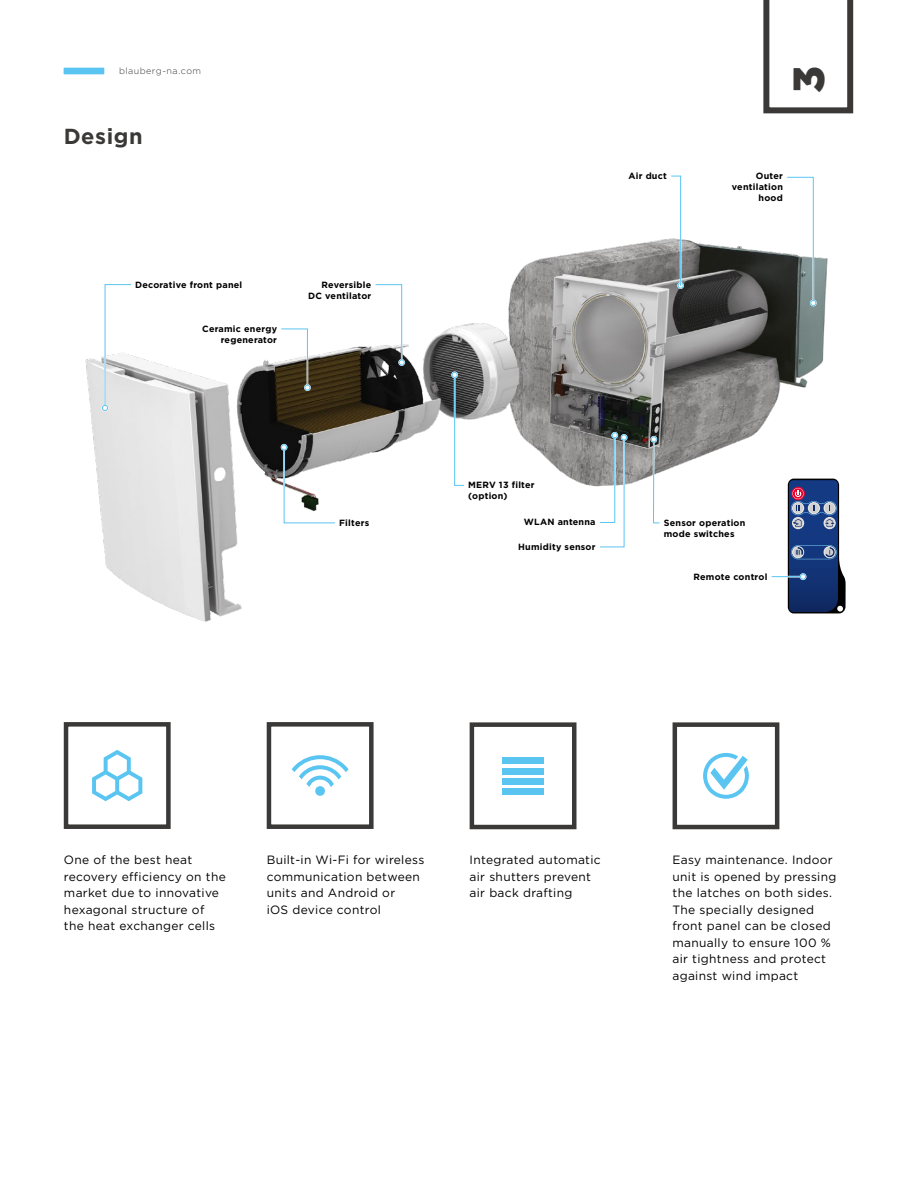
<style>
.page{position:relative;width:918px;height:1188px;background:#fff}
.page>*{position:absolute;margin:0;border:0;box-sizing:border-box;transform-origin:0 0}
.t1{font:700 54px "Gilroy";color:#5bc5f2;scale:1.24 1}
.t2{font:900 43.5px "Gotham Pro";color:#3a3938}
.t3{font:700 21.75px "Gotham Pro";letter-spacing:.025em;color:#3a3938}
.t4{font:12px/16.5px "Gotham Pro";letter-spacing:.025em;color:#000}
.t5{font:700 9px/10.8px "Gotham Pro";letter-spacing:.025em;color:#000;text-align:right}
.t6{font:300 9px "Gotham Pro";letter-spacing:.05em;color:#3a3938}
</style>
<div class="page">
<svg style="left:763px;top:0;width:90px;height:113px"></svg>
<div style="left:64px;top:68px;width:40px;height:6px;background:#5bc5f2"></div>
<img style="left:85px;top:239px;width:744px;height:383px">
<hr style="left:772px;top:576px;width:31px;height:2px;background:#fff">
<hr style="left:772px;top:576px;width:31px;height:1px;background:#5bc5f2">
<svg style="left:788px;top:479px;width:58px;height:134px;background:#3e5485"></svg>
<svg style="left:102px;top:283px;width:31px;height:128px"></svg>
<div style="left:304px;top:384px;width:7px;height:7px;border:2px solid #fff;border-radius:50%"></div>
<svg style="left:280px;top:327px;width:30px;height:64px"></svg>
<svg style="left:281px;top:444px;width:56px;height:81px"></svg>
<div style="left:451px;top:371px;width:7px;height:7px;border:2px solid #fff;border-radius:50%"></div>
<svg style="left:452px;top:372px;width:14px;height:115px"></svg>
<div style="left:810px;top:300px;width:7px;height:6px;border:2px solid #fff;border-radius:50%"></div>
<svg style="left:785px;top:176px;width:31px;height:130px"></svg>
<div style="left:398px;top:359px;width:7px;height:7px;border:2px solid #fff;border-radius:50%"></div>
<svg style="left:374px;top:283px;width:31px;height:82px"></svg>
<svg style="left:669px;top:175px;width:15px;height:114px"></svg>
<div style="left:514px;top:543px;width:86px;height:7px;background:#fff"></div>
<svg style="left:649px;top:434px;width:11px;height:91px"></svg>
<svg style="left:597px;top:432px;width:30px;height:117px"></svg>
<div style="left:520px;top:519px;width:80px;height:6px;background:#fff"></div>
<div style="left:64px;top:722px;width:107px;height:107px;border:4px solid #3a3938"></div>
<svg style="left:92px;top:750px;width:50px;height:51px"></svg>
<div style="left:267px;top:722px;width:107px;height:107px;border:4px solid #3a3938"></div>
<svg style="left:292px;top:755px;width:57px;height:41px"></svg>
<div style="left:673px;top:722px;width:106px;height:107px;border:4px solid #3a3938"></div>
<svg style="left:703px;top:753px;width:46px;height:46px"></svg>
<div style="left:470px;top:722px;width:106px;height:107px;border:4px solid #3a3938"></div>
<p class="t6" style="left:119px;top:66px;width:84px">blauberg-na.com</p>
<h3 class="t3" style="left:64px;top:124px;width:80px">Design</h3>
<p class="t5" style="left:135px;top:279px;width:109px">Decorative front panel</p>
<p class="t5" style="left:202px;top:324px;width:76px">Ceramic energy regenerator</p>
<p class="t5" style="left:308px;top:279px;width:65px">Reversible<br>DC ventilator</p>
<p class="t5" style="left:339px;top:517px;width:32px">Filters</p>
<h2 class="t2" style="left:784px;top:93px;width:29px;rotate:-90deg">3</h2>
<p class="t5" style="left:629px;top:171px;width:40px">Air duct</p>
<p class="t5" style="left:732px;top:171px;width:52px">Outer ventilation hood</p>
<p class="t5" style="left:468px;top:480px;width:68px;text-align:left">MERV 13 filter (option)</p>
<p class="t5" style="left:524px;top:516px;width:73px">WLAN antenna</p>
<p class="t5" style="left:518px;top:541px;width:79px">Humidity sensor</p>
<p class="t5" style="left:664px;top:517px;width:83px;text-align:left">Sensor operation mode switches</p>
<p class="t5" style="left:694px;top:571px;width:75px">Remote control</p>
<h1 class="t1" style="left:498px;top:740px;width:42px">————</h1>
<p class="t4" style="left:64px;top:851px;width:163px">One of the best heat recovery efficiency on the market due to innovative hexagonal structure of the heat exchanger cells</p>
<p class="t4" style="left:267px;top:851px;width:159px">Built-in Wi-Fi for wireless communication between units and Android or<br>iOS device control</p>
<p class="t4" style="left:470px;top:851px;width:133px">Integrated automatic air shutters prevent air back drafting</p>
<p class="t4" style="left:673px;top:851px;width:165px">Easy maintenance. Indoor unit is opened by pressing the latches on both sides.<br>The specially designed front panel can be closed manually to ensure 100 % air tightness and protect against wind impact</p>
</div>
